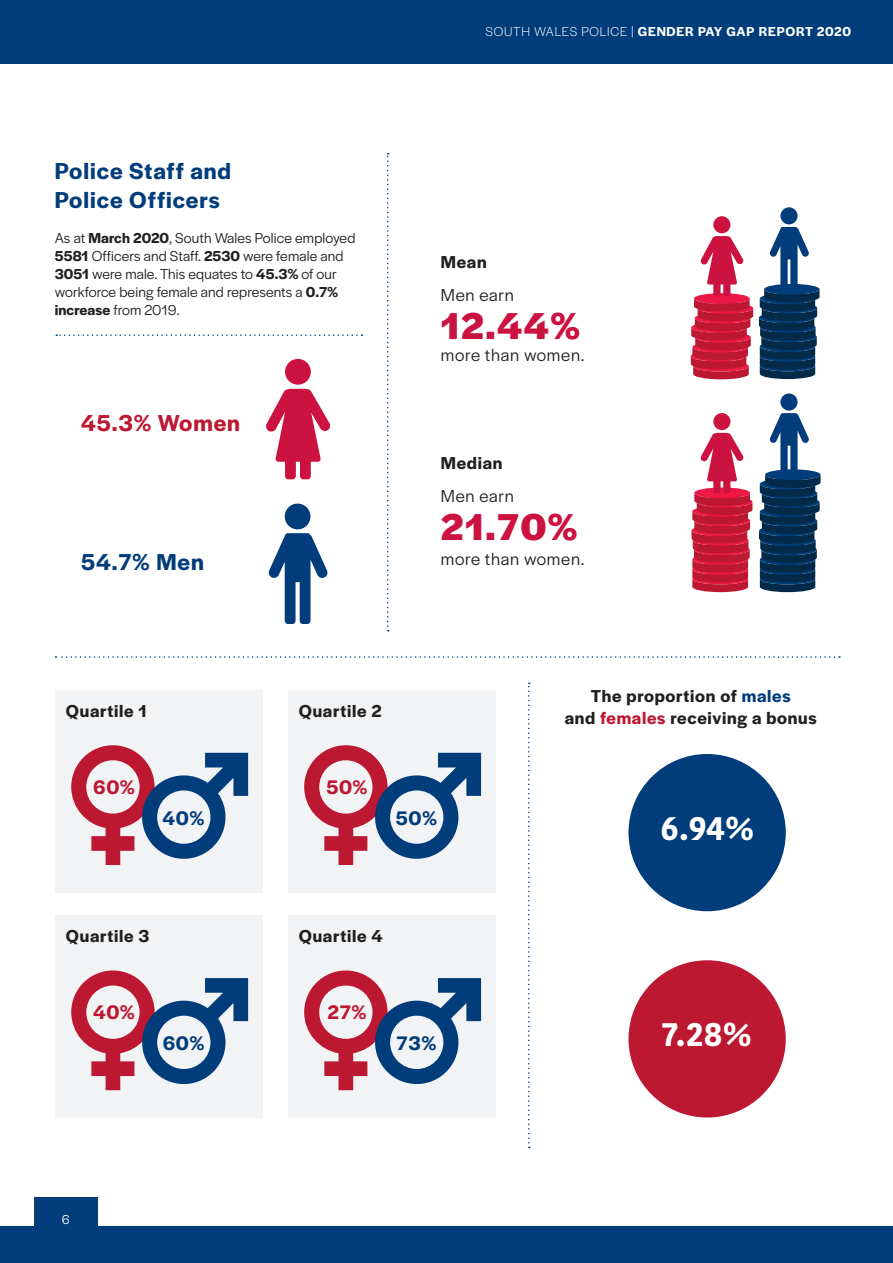
<style>
.page{position:relative;width:893px;height:1263px;background:#fff}
.page>*{position:absolute;margin:0;border:0;box-sizing:border-box;transform-origin:0 0}
.subtitle{font:700 39px "Halyard Display";letter-spacing:.04em;color:#cc1240}
.t1{font:700 33px "Kohinoor Devanagari";color:#fff}
.t2{font:600 24px/28.8px "Halyard Display";letter-spacing:.04em;color:#013c7b}
.t3{font:600 24px "Halyard Display";letter-spacing:.04em;color:#bd1832}
.t4{font:600 20.4px "Halyard Display";letter-spacing:.035em;color:#bd1832}
.t5{font:600 20.4px "Halyard Display";letter-spacing:.035em;color:#013c7b}
.subtitle-2{font:600 18px/21.6px "Halyard Display";letter-spacing:.04em;color:#231f20;text-align:center}
.subtitle-3{font:18px "Halyard Display";letter-spacing:.04em;color:#231f20}
.content{font:15px/18px "Halyard Display";letter-spacing:.01em;color:#231f20}
.t6{font:600 13.5px "Halyard Display";letter-spacing:.055em;color:#fff}
.t7{font:13.5px "Halyard Display";color:#fff}
.s1{font-weight:300}
.s2{font-weight:600}
.s3{color:#013c7b}
.s4{color:#bd1832}
</style>
<div class="page">
<div style="left:0;top:1226px;width:893px;height:37px;background:#013c7b"></div>
<div style="left:34px;top:1197px;width:64px;height:66px;background:#013c7b"></div>
<div style="left:0;top:0;width:893px;height:64px;background:#013c7b"></div>
<svg style="left:55px;top:656px;width:785px;height:2px"></svg>
<svg style="left:387px;top:153px;width:2px;height:478px"></svg>
<div style="left:285px;top:359px;width:26px;height:26px;background:#cc1240;border-radius:50%"></div>
<svg style="left:266px;top:389px;width:65px;height:90px"></svg>
<div style="left:285px;top:504px;width:25px;height:25px;background:#013c7b;border-radius:50%"></div>
<svg style="left:268px;top:533px;width:60px;height:91px"></svg>
<svg style="left:56px;top:334px;width:306px;height:2px"></svg>
<div style="left:55px;top:690px;width:207px;height:203px;background:#f2f3f4"></div>
<svg style="left:71px;top:745px;width:177px;height:120px"></svg>
<svg style="left:528px;top:683px;width:2px;height:465px"></svg>
<div style="left:628px;top:754px;width:158px;height:157px;background:#013c7b;border-radius:50%"></div>
<div style="left:628px;top:960px;width:158px;height:157px;background:#bd1832;border-radius:50%"></div>
<div style="left:288px;top:690px;width:207px;height:203px;background:#f2f3f4"></div>
<svg style="left:304px;top:745px;width:177px;height:120px"></svg>
<div style="left:55px;top:915px;width:207px;height:203px;background:#f2f3f4"></div>
<svg style="left:71px;top:970px;width:177px;height:120px"></svg>
<div style="left:288px;top:915px;width:207px;height:203px;background:#f2f3f4"></div>
<svg style="left:304px;top:970px;width:177px;height:120px"></svg>
<div style="left:713px;top:216px;width:17px;height:17px;background:#cc1240;border-radius:50%"></div>
<svg style="left:691px;top:236px;width:62px;height:143px"></svg>
<div style="left:713px;top:413px;width:17px;height:17px;background:#cc1240;border-radius:50%"></div>
<svg style="left:691px;top:433px;width:61px;height:159px"></svg>
<div style="left:780px;top:393px;width:18px;height:18px;background:#013c7b;border-radius:50%"></div>
<svg style="left:759px;top:413px;width:62px;height:179px"></svg>
<div style="left:780px;top:207px;width:18px;height:17px;background:#013c7b;border-radius:50%"></div>
<svg style="left:759px;top:227px;width:60px;height:152px"></svg>
<p class="t6" style="left:485px;top:22px;width:367px"><span class="s1">SOUTH WALES POLICE |</span> GENDER PAY GAP REPORT 2020</p>
<p class="t2" style="left:55px;top:155px;width:178px">Police Staff and<br>Police Officers</p>
<p class="content" style="left:55px;top:228px;width:302px">As at <span class="s2">March 2020</span>, South Wales Police employed <span class="s2">5581</span> Officers and Staff. <span class="s2">2530</span> were female and <span class="s2">3051</span> were male. This equates to <span class="s2">45.3%</span> of our workforce being female and represents a <span class="s2">0.7% increase</span> from 2019.</p>
<p class="t3" style="left:81px;top:405px;width:161px">45.3% Women</p>
<p class="t2" style="left:81px;top:546px;width:124px">54.7% Men</p>
<p class="subtitle-2" style="left:441px;top:250px;width:47px">Mean</p>
<p class="subtitle-3" style="left:441px;top:283px;width:75px">Men earn</p>
<p class="subtitle" style="left:441px;top:298px;width:140px">12.44%</p>
<p class="subtitle-3" style="left:441px;top:342px;width:145px">more than women.</p>
<p class="subtitle-2" style="left:441px;top:451px;width:63px">Median</p>
<p class="subtitle-3" style="left:441px;top:484px;width:75px">Men earn</p>
<p class="subtitle" style="left:441px;top:499px;width:138px">21.70%</p>
<p class="subtitle-3" style="left:441px;top:546px;width:145px">more than women.</p>
<p class="subtitle-2" style="left:66px;top:699px;width:82px">Quartile 1</p>
<p class="subtitle-2" style="left:299px;top:699px;width:84px">Quartile 2</p>
<p class="subtitle-2" style="left:565px;top:684px;width:253px">The proportion of <span class="s3">males<br></span>and <span class="s4">females</span> receiving a bonus</p>
<p class="t4" style="left:93px;top:772px;width:43px">60%</p>
<p class="t4" style="left:326px;top:772px;width:43px">50%</p>
<p class="t5" style="left:163px;top:803px;width:43px">40%</p>
<p class="t5" style="left:396px;top:803px;width:43px">50%</p>
<p class="t1" style="left:660px;top:799px;width:95px">6.94%</p>
<p class="subtitle-2" style="left:66px;top:924px;width:85px">Quartile 3</p>
<p class="subtitle-2" style="left:299px;top:924px;width:85px">Quartile 4</p>
<p class="t4" style="left:93px;top:997px;width:43px">40%</p>
<p class="t4" style="left:328px;top:997px;width:40px">27%</p>
<p class="t5" style="left:163px;top:1028px;width:43px">60%</p>
<p class="t5" style="left:397px;top:1028px;width:41px">73%</p>
<p class="t1" style="left:662px;top:1005px;width:91px">7.28%</p>
<p class="t7" style="left:62px;top:1209px;width:9px">6</p>
</div>
